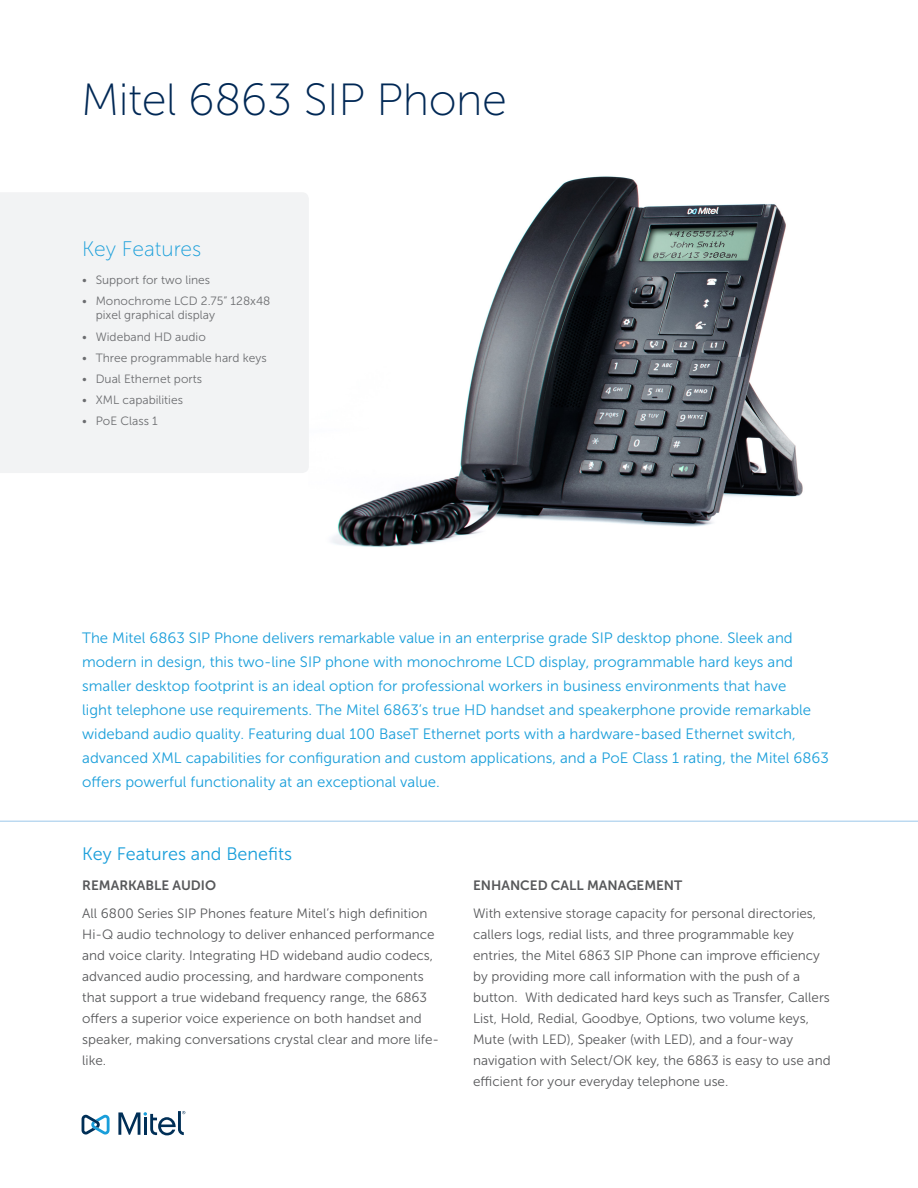
<style>
.page{position:relative;width:918px;height:1188px;background:#fff}
.page>*{position:absolute;margin:0;border:0;box-sizing:border-box;transform-origin:0 0}
.Main_Heading{font:45px "Museo Sans 100";letter-spacing:-.01em;color:#002855}
.Title_Subhead-Light{font:21px "Museo Sans 100";color:#199eda}
.Body_subhead_1{font:18px "Museo Sans 300";color:#199eda}
.Intro_paragraph{font:15px/24px "Museo Sans 300";color:#199eda}
.body_text{font:13.5px/21px "Museo Sans 300";color:#57585a}
.Body_subhead_3{font:13.5px "Museo Sans 700";color:#57585a}
.t1{font:12px/14.4px "Museo Sans 300";color:#6c6d70}
</style>
<div class="page">
<svg style="left:82px;top:1115px;width:28px;height:20px"></svg>
<svg style="left:118px;top:1111px;width:67px;height:25px"></svg>
<hr style="left:0;top:821px;width:918px;height:1px;background:#9bc7ea">
<img style="left:331px;top:176px;width:472px;height:371px">
<div style="left:0;top:193px;width:309px;height:280px;background:#f2f3f4"></div>
<p class="Main_Heading" style="left:81px;top:75px;width:427px">Mitel 6863 SIP Phone</p>
<p class="Title_Subhead-Light" style="left:82px;top:238px;width:121px">Key Features</p>
<p class="t1" style="left:82px;top:273px;width:130px">• Support for two lines</p>
<p class="t1" style="left:96px;top:294px;width:176px;text-indent:-14px">• Monochrome LCD 2.75” 128x48 pixel graphical display</p>
<p class="t1" style="left:82px;top:329px;width:125px">• Wideband HD audio</p>
<p class="t1" style="left:82px;top:350px;width:186px">• Three programmable hard keys</p>
<p class="t1" style="left:82px;top:372px;width:121px">• Dual Ethernet ports</p>
<p class="t1" style="left:82px;top:393px;width:102px">• XML capabilities</p>
<p class="t1" style="left:82px;top:414px;width:77px">• PoE Class 1</p>
<p class="Intro_paragraph" style="left:82px;top:625px;width:748px">The Mitel 6863 SIP Phone delivers remarkable value in an enterprise grade SIP desktop phone. Sleek and modern in design, this two-line SIP phone with monochrome LCD display, programmable hard keys and smaller desktop footprint is an ideal option for professional workers in business environments that have<br>light telephone use requirements. The Mitel 6863’s true HD handset and speakerphone provide remarkable wideband audio quality. Featuring dual 100 BaseT Ethernet ports with a hardware-based Ethernet switch, advanced XML capabilities for configuration and custom applications, and a PoE Class 1 rating, the Mitel 6863 offers powerful functionality at an exceptional value.</p>
<p class="Body_subhead_1" style="left:82px;top:844px;width:211px">Key Features and Benefits</p>
<p class="Body_subhead_3" style="left:82px;top:878px;width:135px">REMARKABLE AUDIO</p>
<p class="body_text" style="left:82px;top:903px;width:359px">All 6800 Series SIP Phones feature Mitel’s high definition Hi-Q audio technology to deliver enhanced performance and voice clarity. Integrating HD wideband audio codecs, advanced audio processing, and hardware components that support a true wideband frequency range, the 6863 offers a superior voice experience on both handset and speaker, making conversations crystal clear and more life&shy;like.</p>
<p class="Body_subhead_3" style="left:473px;top:878px;width:211px">ENHANCED CALL MANAGEMENT</p>
<p class="body_text" style="left:473px;top:903px;width:359px">With extensive storage capacity for personal directories, callers logs, redial lists, and three programmable key entries, the Mitel 6863 SIP Phone can improve efficiency by providing more call information with the push of a button. With dedicated hard keys such as Transfer, Callers List, Hold, Redial, Goodbye, Options, two volume keys, Mute (with LED), Speaker (with LED), and a four-way navigation with Select/OK key, the 6863 is easy to use and efficient for your everyday telephone use.</p>
</div>
